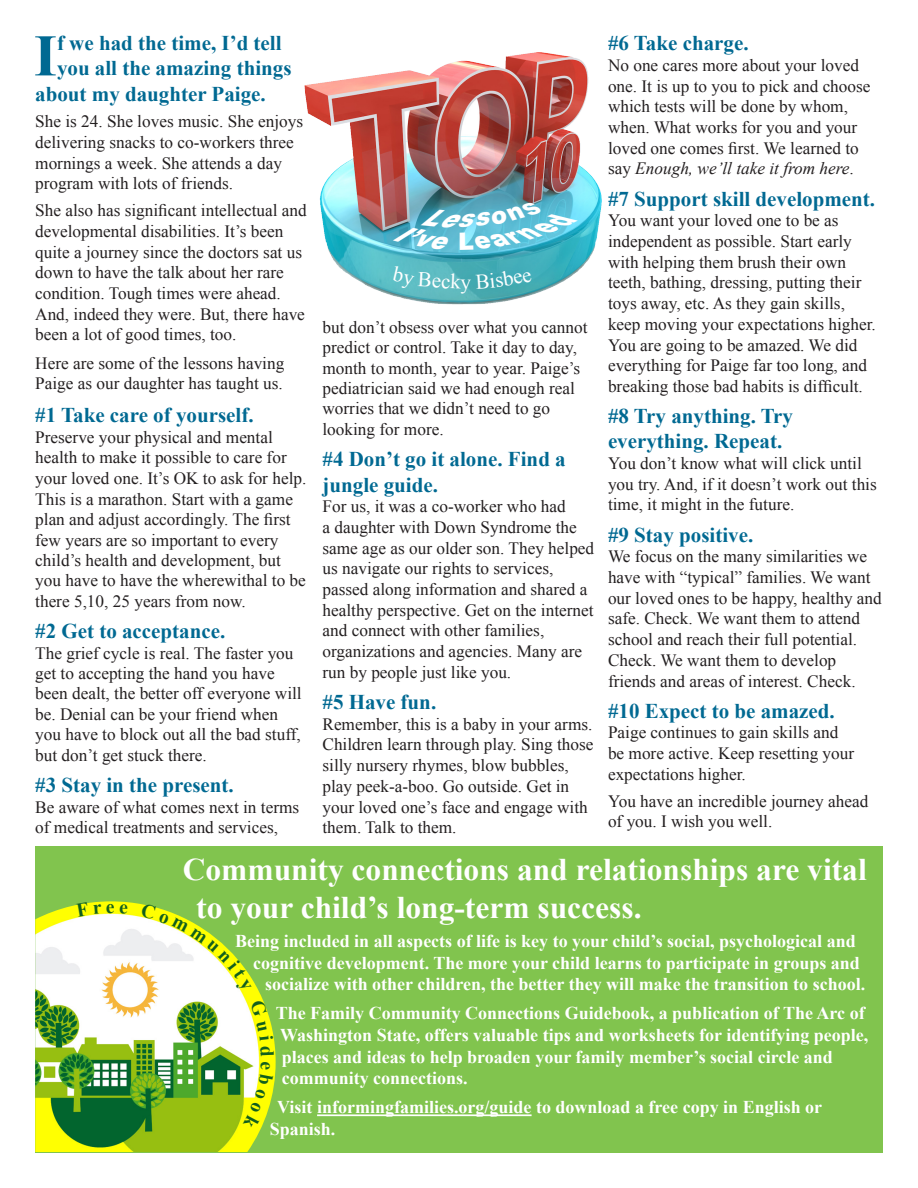
<style>
.page{position:relative;width:918px;height:1188px;background:#fff}
.page>*{position:absolute;margin:0;border:0;box-sizing:border-box;transform-origin:0 0}
.t1{font:700 59.1px "Times New Roman";color:#006992}
.t2{font:700 31.5px/37.8px "Times New Roman";color:#fff}
.t3{font:700 21px/25.2px "Times New Roman";color:#006992}
.t4{font:700 18px/21.6px "Times New Roman";color:#fff}
.t5{font:17.25px/20.7px "Times New Roman";color:#231f20}
.s1{font-style:italic}
</style>
<div class="page">
<div style="left:35px;top:846px;width:848px;height:307px;background:#81c44e"></div>
<img style="left:305px;top:52px;width:297px;height:252px">
<hr style="left:317px;top:1114px;width:215px;height:2px;background:#fff">
<img style="left:35px;top:901px;width:241px;height:251px">
<svg style="left:392px;top:266px;width:140px;height:27px;background:#50b3ba"></svg>
<svg style="left:393px;top:201px;width:185px;height:49px;background:#59b2c8"></svg>
<svg style="left:76px;top:902px;width:52px;height:15px"></svg>
<svg style="left:141px;top:903px;width:111px;height:91px"></svg>
<svg style="left:243px;top:1000px;width:31px;height:130px;background:#eef652"></svg>
<p class="t1" style="left:34px;top:15px;width:24px">I</p>
<p class="t3" style="left:57px;top:30px;width:226px">f we had the time, I’d tell</p>
<p class="t3" style="left:608px;top:30px;width:142px">#6 Take charge.</p>
<p class="t5" style="left:608px;top:55px;width:264px">No one cares more about your loved one. It is up to you to pick and choose which tests will be done by whom, when. What works for you and your loved one comes first. We learned to say <span class="s1">Enough, we’ll take it from here</span>.</p>
<p class="t3" style="left:608px;top:185px;width:269px">#7 Support skill development.</p>
<p class="t5" style="left:608px;top:210px;width:269px">You want your loved one to be as independent as possible. Start early with helping them brush their own teeth, bathing, dressing, putting their toys away, etc. As they gain skills, keep moving your expectations higher.<br>You are going to be amazed. We did everything for Paige far too long, and breaking those bad habits is difficult.</p>
<p class="t3" style="left:608px;top:403px;width:187px">#8 Try anything. Try everything. Repeat.</p>
<p class="t5" style="left:608px;top:453px;width:270px">You don’t know what will click until you try. And, if it doesn’t work out this time, it might in the future.</p>
<p class="t3" style="left:608px;top:521px;width:147px">#9 Stay positive.</p>
<p class="t5" style="left:608px;top:546px;width:275px">We focus on the many similarities we have with “typical” families. We want our loved ones to be happy, healthy and safe. Check. We want them to attend school and reach their full potential.<br>Check. We want them to develop friends and areas of interest. Check.</p>
<p class="t3" style="left:608px;top:698px;width:228px">#10 Expect to be amazed.</p>
<p class="t5" style="left:608px;top:722px;width:248px">Paige continues to gain skills and be more active. Keep resetting your expectations higher.</p>
<p class="t5" style="left:608px;top:790px;width:262px">You have an incredible journey ahead of you. I wish you well.</p>
<p class="t2" style="left:196px;top:850px;width:672px;text-indent:-14px">Community connections and relationships are vital to your child’s long-term success.</p>
<p class="t4" style="left:235px;top:930px;width:622px">Being included in all aspects of life is key to your child’s social, psychological and</p>
<p class="t4" style="left:253px;top:951px;width:608px">cognitive development. The more your child learns to participate in groups and</p>
<p class="t4" style="left:265px;top:973px;width:601px">socialize with other children, the better they will make the transition to school.</p>
<p class="t4" style="left:276px;top:1002px;width:594px">The Family Community Connections Guidebook, a publication of The Arc of Washington State, offers valuable tips and worksheets for identifying people, places and ideas to help broaden your family member’s social circle and community connections.</p>
<p class="t4" style="left:270px;top:1096px;width:554px;text-indent:8px">Visit informingfamilies.org/guide to download a free copy in English or<br>Spanish.</p>
<p class="t3" style="left:57px;top:55px;width:236px">you all the amazing things</p>
<p class="t3" style="left:35px;top:80px;width:232px">about my daughter Paige.</p>
<p class="t5" style="left:35px;top:111px;width:269px">She is 24. She loves music. She enjoys delivering snacks to co-workers three mornings a week. She attends a day program with lots of friends.</p>
<p class="t5" style="left:35px;top:200px;width:273px">She also has significant intellectual and developmental disabilities. It’s been quite a journey since the doctors sat us down to have the talk about her rare condition. Tough times were ahead.<br>And, indeed they were. But, there have been a lot of good times, too.</p>
<p class="t5" style="left:35px;top:352px;width:251px">Here are some of the lessons having<br>Paige as our daughter has taught us.</p>
<p class="t3" style="left:35px;top:402px;width:220px">#1 Take care of yourself.</p>
<p class="t5" style="left:35px;top:426px;width:273px">Preserve your physical and mental health to make it possible to care for your loved one. It’s OK to ask for help.<br>This is a marathon. Start with a game plan and adjust accordingly. The first few years are so important to every child’s health and development, but you have to have the wherewithal to be there 5,10, 25 years from now.</p>
<p class="t3" style="left:35px;top:618px;width:192px">#2 Get to acceptance.</p>
<p class="t5" style="left:35px;top:642px;width:268px">The grief cycle is real. The faster you get to accepting the hand you have been dealt, the better off everyone will be. Denial can be your friend when you have to block out all the bad stuff, but don’t get stuck there.</p>
<p class="t3" style="left:35px;top:772px;width:200px">#3 Stay in the present.</p>
<p class="t5" style="left:35px;top:796px;width:265px">Be aware of what comes next in terms of medical treatments and services,</p>
<p class="t5" style="left:322px;top:317px;width:267px">but don’t obsess over what you cannot predict or control. Take it day to day, month to month, year to year. Paige’s pediatrician said we had enough real worries that we didn’t need to go looking for more.</p>
<p class="t3" style="left:322px;top:446px;width:245px">#4 Don’t go it alone. Find a jungle guide.</p>
<p class="t5" style="left:322px;top:496px;width:273px">For us, it was a co-worker who had<br>a daughter with Down Syndrome the same age as our older son. They helped us navigate our rights to services, passed along information and shared a healthy perspective. Get on the internet and connect with other families, organizations and agencies. Many are run by people just like you.</p>
<p class="t3" style="left:322px;top:689px;width:115px">#5 Have fun.</p>
<p class="t5" style="left:322px;top:713px;width:273px">Remember, this is a baby in your arms.<br>Children learn through play. Sing those silly nursery rhymes, blow bubbles, play peek-a-boo. Go outside. Get in your loved one’s face and engage with them. Talk to them.</p>
</div>
